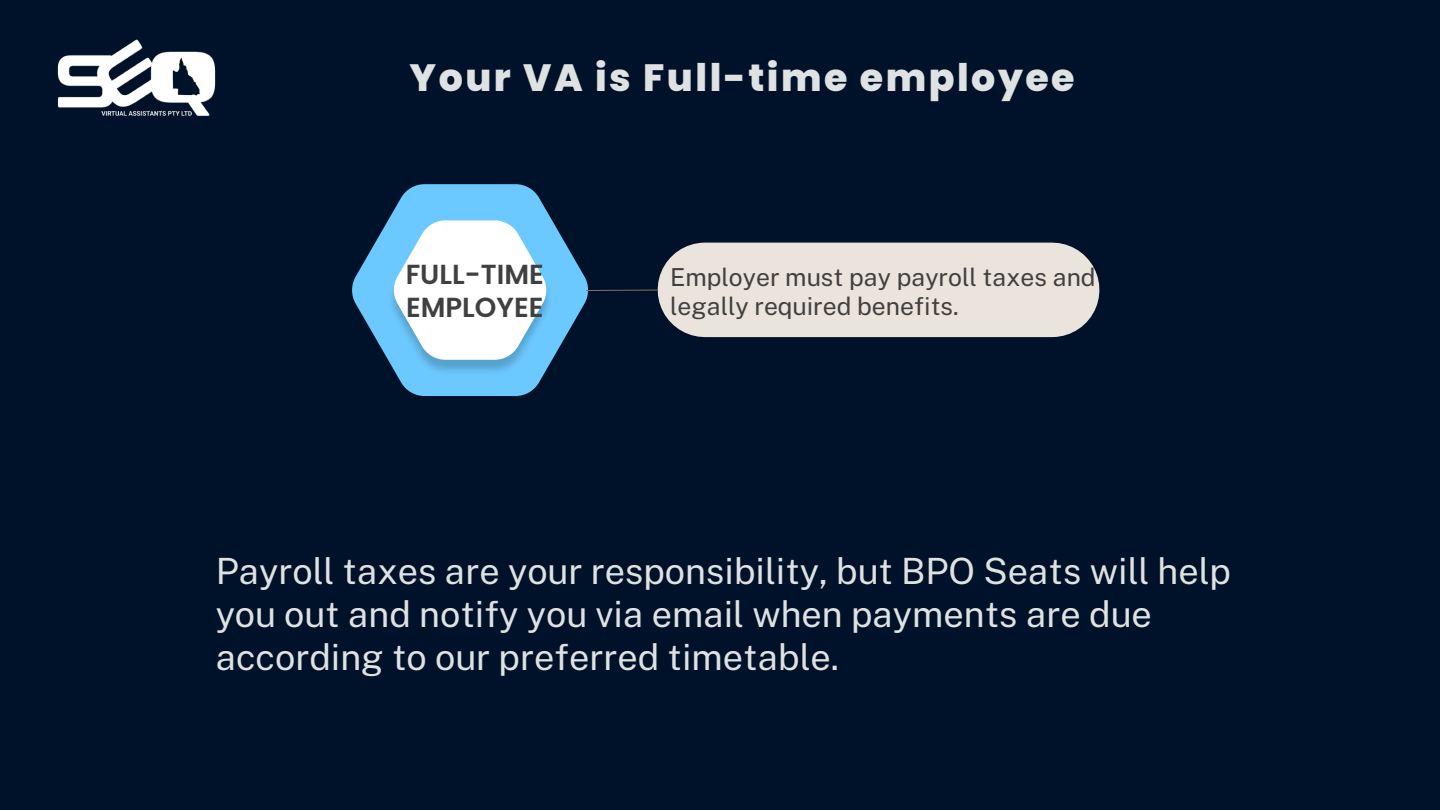
<style>
.page{position:relative;width:1440px;height:810px;background:#001229}
.page>*{position:absolute;margin:0;border:0;box-sizing:border-box;transform-origin:0 0}
.t1{font:800 38px "Poppins";letter-spacing:.065em;color:#dfe2e3}
.t2{font:36.1px/43.1px "Public Sans";color:#dfe2e3}
.t3{font:600 27.5px/33.1px "Poppins";color:#404040}
.t4{font:24.7px/29.5px "Public Sans";color:#404040}
</style>
<div class="page">
<img style="left:352px;top:184px;width:236px;height:212px">
<svg style="left:393px;top:220px;width:154px;height:140px;background:#dcf1fd"></svg>
<div style="left:705px;top:243px;width:347px;height:94px;background:#ebe4dc"></div>
<svg style="left:585px;top:289px;width:73px;height:2px"></svg>
<img style="left:57px;top:39px;width:159px;height:77px">
<p class="t1" style="left:410px;top:51px;width:667px">Your VA is Full-time employee</p>
<p class="t3" style="left:406px;top:258px;width:140px">FULL-TIME<br>EMPLOYEE</p>
<p class="t4" style="left:670px;top:262px;width:427px">Employer must pay payroll taxes and legally required benefits.</p>
<p class="t2" style="left:216px;top:549px;width:1017px">Payroll taxes are your responsibility, but BPO Seats will help you out and notify you via email when payments are due according to our preferred timetable.</p>
</div>
